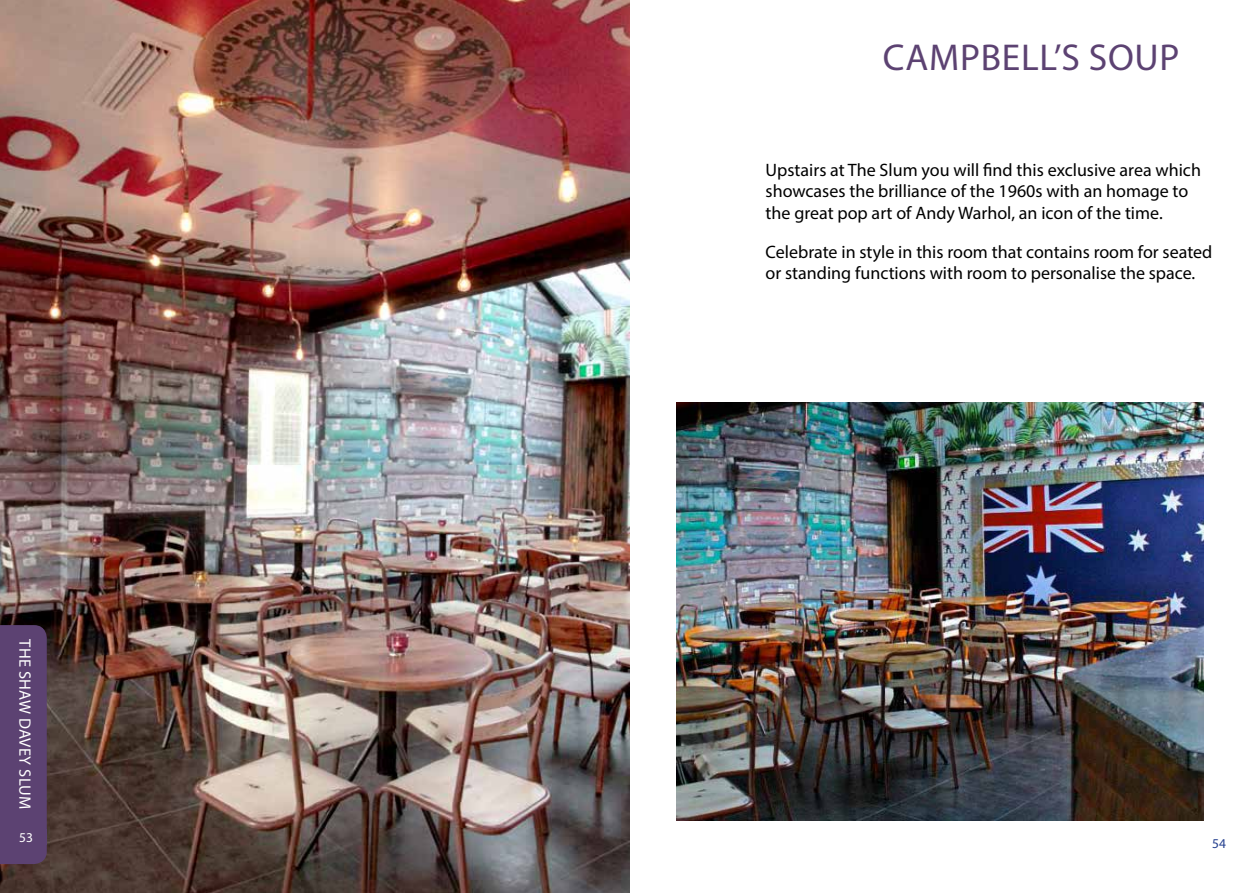
<style>
.page{position:relative;width:1259px;height:893px;background:#fff}
.page>*{position:absolute;margin:0;border:0;box-sizing:border-box;transform-origin:0 0}
.t1{font:37.5px "Myriad Pro";letter-spacing:.02em;color:#5c4272}
.t2{font:18px/21.6px "Myriad Pro";color:#000}
.t3{font:16.5px "Myriad Pro";letter-spacing:.02em;color:#fff}
.t4{font:13.5px "Myriad Pro";color:#25408f}
.t5{font:13.5px "Myriad Pro";color:#fff}
</style>
<div class="page">
<img style="left:0;top:0;width:629px;height:893px">
<img style="left:676px;top:403px;width:527px;height:418px">
<div style="left:0;top:625px;width:47px;height:239px;background:#5c4272"></div>
<div style="left:3px;top:639px;width:30px;height:182px;background:#5c4272"></div>
<div style="left:19px;top:829px;width:27px;height:16px;background:#5c4272"></div>
<p class="t3" style="left:35px;top:639px;width:172px;rotate:90deg">THE SHAW DAVEY SLUM</p>
<p class="t5" style="left:19px;top:829px;width:15px">53</p>
<h1 class="t1" style="left:883px;top:34px;width:298px">CAMPBELL’S SOUP</h1>
<p class="t2" style="left:765px;top:159px;width:437px">Upstairs at The Slum you will find this exclusive area which showcases the brilliance of the 1960s with an homage to the great pop art of Andy Warhol, an icon of the time.</p>
<p class="t2" style="left:765px;top:240px;width:448px">Celebrate in style in this room that contains room for seated or standing functions with room to personalise the space.</p>
<p class="t4" style="left:1212px;top:835px;width:15px">54</p>
</div>
